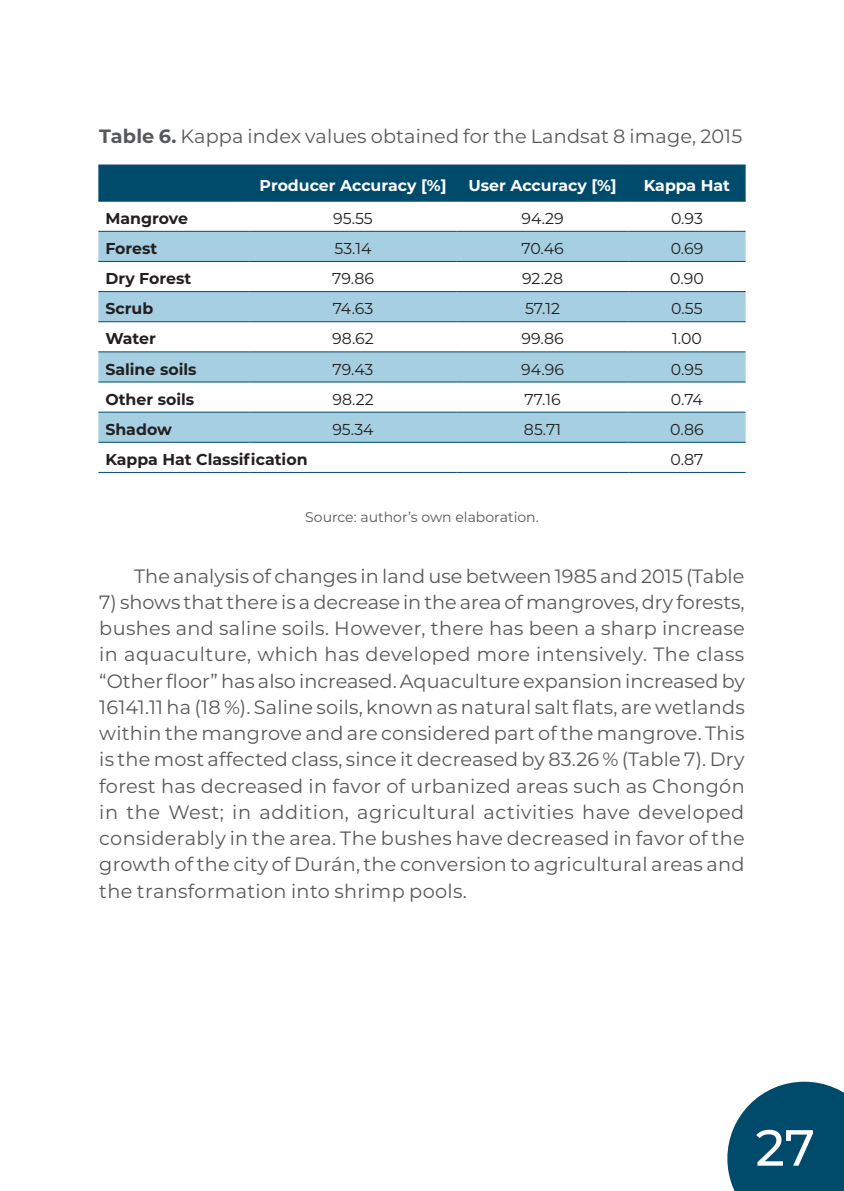
<style>
.page{position:relative;width:844px;height:1191px;background:#fff}
.page>*{position:absolute;margin:0;border:0;box-sizing:border-box;transform-origin:0 0}
.t1{font:500 50.75px "Montserrat";color:#fff}
.CORRIDO{font:19.25px/26.2px "Montserrat";letter-spacing:.005em;color:#57585a;text-align:justify}
.TITULOS_TABLAS{font:19.25px "Montserrat";letter-spacing:.01em;color:#57585a}
.t2{font:15.75px "Montserrat";color:#231f20}
.t3{font:700 15.75px "Montserrat";color:#231f20}
.t4{font:700 15.75px "Montserrat";color:#fff}
.PIE_DE_FOTO{font:14px "Montserrat";color:#57585a}
.s1{font-weight:700}
</style>
<div class="page">
<svg style="left:727px;top:1081px;width:116px;height:110px;background:#1f617e"></svg>
<div style="left:98px;top:166px;width:647px;height:35px;background:#004b6c"></div>
<div style="left:98px;top:232px;width:647px;height:29px;background:#a6cfe2"></div>
<svg style="left:98px;top:292px;width:647px;height:150px;fill:#a6cfe2"></svg>
<hr style="left:98px;top:165px;width:151px;height:1px;background:#004b6c">
<hr style="left:249px;top:165px;width:207px;height:1px;background:#004b6c">
<hr style="left:456px;top:165px;width:172px;height:1px;background:#004b6c">
<hr style="left:628px;top:165px;width:117px;height:1px;background:#004b6c">
<hr style="left:98px;top:201px;width:151px;height:1px;background:#004b6c">
<hr style="left:249px;top:201px;width:207px;height:1px;background:#004b6c">
<hr style="left:456px;top:201px;width:172px;height:1px;background:#004b6c">
<hr style="left:628px;top:201px;width:117px;height:1px;background:#004b6c">
<hr style="left:98px;top:231px;width:151px;height:1px;background:#004b6c">
<hr style="left:249px;top:231px;width:207px;height:1px;background:#004b6c">
<hr style="left:456px;top:231px;width:172px;height:1px;background:#004b6c">
<hr style="left:628px;top:231px;width:117px;height:1px;background:#004b6c">
<hr style="left:98px;top:261px;width:151px;height:1px;background:#004b6c">
<hr style="left:249px;top:261px;width:207px;height:1px;background:#004b6c">
<hr style="left:456px;top:261px;width:172px;height:1px;background:#004b6c">
<hr style="left:628px;top:261px;width:117px;height:1px;background:#004b6c">
<hr style="left:98px;top:472px;width:151px;height:1px;background:#004b6c">
<hr style="left:249px;top:472px;width:207px;height:1px;background:#004b6c">
<hr style="left:456px;top:472px;width:172px;height:1px;background:#004b6c">
<hr style="left:628px;top:472px;width:117px;height:1px;background:#004b6c">
<hr style="left:98px;top:291px;width:151px;height:1px;background:#004b6c">
<hr style="left:249px;top:291px;width:207px;height:1px;background:#004b6c">
<hr style="left:456px;top:291px;width:172px;height:1px;background:#004b6c">
<hr style="left:628px;top:291px;width:117px;height:1px;background:#004b6c">
<hr style="left:98px;top:321px;width:151px;height:1px;background:#004b6c">
<hr style="left:249px;top:321px;width:207px;height:1px;background:#004b6c">
<hr style="left:456px;top:321px;width:172px;height:1px;background:#004b6c">
<hr style="left:628px;top:321px;width:117px;height:1px;background:#004b6c">
<hr style="left:98px;top:351px;width:151px;height:1px;background:#004b6c">
<hr style="left:249px;top:351px;width:207px;height:1px;background:#004b6c">
<hr style="left:456px;top:351px;width:172px;height:1px;background:#004b6c">
<hr style="left:628px;top:351px;width:117px;height:1px;background:#004b6c">
<hr style="left:98px;top:381px;width:151px;height:1px;background:#004b6c">
<hr style="left:249px;top:381px;width:207px;height:1px;background:#004b6c">
<hr style="left:456px;top:381px;width:172px;height:1px;background:#004b6c">
<hr style="left:628px;top:381px;width:117px;height:1px;background:#004b6c">
<hr style="left:98px;top:412px;width:151px;height:1px;background:#004b6c">
<hr style="left:249px;top:412px;width:207px;height:1px;background:#004b6c">
<hr style="left:456px;top:412px;width:172px;height:1px;background:#004b6c">
<hr style="left:628px;top:412px;width:117px;height:1px;background:#004b6c">
<hr style="left:98px;top:442px;width:151px;height:1px;background:#004b6c">
<hr style="left:249px;top:442px;width:207px;height:1px;background:#004b6c">
<hr style="left:456px;top:442px;width:172px;height:1px;background:#004b6c">
<hr style="left:628px;top:442px;width:117px;height:1px;background:#004b6c">
<p class="TITULOS_TABLAS" style="left:99px;top:123px;width:644px"><span class="s1">Table 6.</span> Kappa index values obtained for the Landsat 8 image, 2015</p>
<p class="t4" style="left:259px;top:174px;width:188px">Producer Accuracy [%]</p>
<p class="t4" style="left:468px;top:174px;width:150px">User Accuracy [%]</p>
<p class="t4" style="left:643px;top:174px;width:88px">Kappa Hat</p>
<p class="t3" style="left:105px;top:207px;width:84px">Mangrove</p>
<p class="t2" style="left:333px;top:207px;width:41px">95.55</p>
<p class="t2" style="left:521px;top:207px;width:44px">94.29</p>
<p class="t2" style="left:670px;top:207px;width:33px">0.93</p>
<p class="t3" style="left:105px;top:237px;width:53px">Forest</p>
<p class="t2" style="left:334px;top:238px;width:38px">53.14</p>
<p class="t2" style="left:521px;top:238px;width:44px">70.46</p>
<p class="t2" style="left:670px;top:238px;width:34px">0.69</p>
<p class="t3" style="left:105px;top:267px;width:87px">Dry Forest</p>
<p class="t2" style="left:332px;top:268px;width:43px">79.86</p>
<p class="t2" style="left:522px;top:268px;width:43px">92.28</p>
<p class="t2" style="left:670px;top:268px;width:35px">0.90</p>
<p class="t3" style="left:105px;top:297px;width:49px">Scrub</p>
<p class="t2" style="left:332px;top:298px;width:42px">74.63</p>
<p class="t2" style="left:525px;top:298px;width:36px">57.12</p>
<p class="t2" style="left:671px;top:298px;width:33px">0.55</p>
<p class="t3" style="left:105px;top:327px;width:52px">Water</p>
<p class="t2" style="left:332px;top:328px;width:43px">98.62</p>
<p class="t2" style="left:521px;top:328px;width:44px">99.86</p>
<p class="t2" style="left:672px;top:328px;width:31px">1.00</p>
<p class="t3" style="left:105px;top:357px;width:93px">Saline soils</p>
<p class="t2" style="left:332px;top:358px;width:42px">79.43</p>
<p class="t2" style="left:521px;top:358px;width:44px">94.96</p>
<p class="t2" style="left:670px;top:358px;width:34px">0.95</p>
<p class="t3" style="left:105px;top:388px;width:90px">Other soils</p>
<p class="t2" style="left:332px;top:388px;width:43px">98.22</p>
<p class="t2" style="left:524px;top:388px;width:38px">77.16</p>
<p class="t2" style="left:670px;top:388px;width:34px">0.74</p>
<p class="t3" style="left:105px;top:418px;width:68px">Shadow</p>
<p class="t2" style="left:332px;top:418px;width:43px">95.34</p>
<p class="t2" style="left:524px;top:418px;width:39px">85.71</p>
<p class="t2" style="left:670px;top:418px;width:35px">0.86</p>
<p class="t3" style="left:105px;top:448px;width:204px">Kappa Hat Classification</p>
<p class="t2" style="left:670px;top:448px;width:35px">0.87</p>
<p class="PIE_DE_FOTO" style="left:305px;top:507px;width:235px">Source: author’s own elaboration.</p>
<p class="CORRIDO" style="left:134px;top:562px;width:611px">The analysis of changes in land use between 1985 and 2015 (Table</p>
<p class="CORRIDO" style="left:99px;top:588px;width:647px">7) shows that there is a decrease in the area of mangroves, dry forests, bushes and saline soils. However, there has been a sharp increase in aquaculture, which has developed more intensively. The class “Other floor” has also increased. Aquaculture expansion increased by 16141.11 ha (18 %). Saline soils, known as natural salt flats, are wetlands within the mangrove and are considered part of the mangrove. This is the most affected class, since it decreased by 83.26 % (Table 7). Dry forest has decreased in favor of urbanized areas such as Chongón in the West; in addition, agricultural activities have developed considerably in the area. The bushes have decreased in favor of the growth of the city of Durán, the conversion to agricultural areas and the transformation into shrimp pools.</p>
<h1 class="t1" style="left:755px;top:1112px;width:61px">27</h1>
</div>
